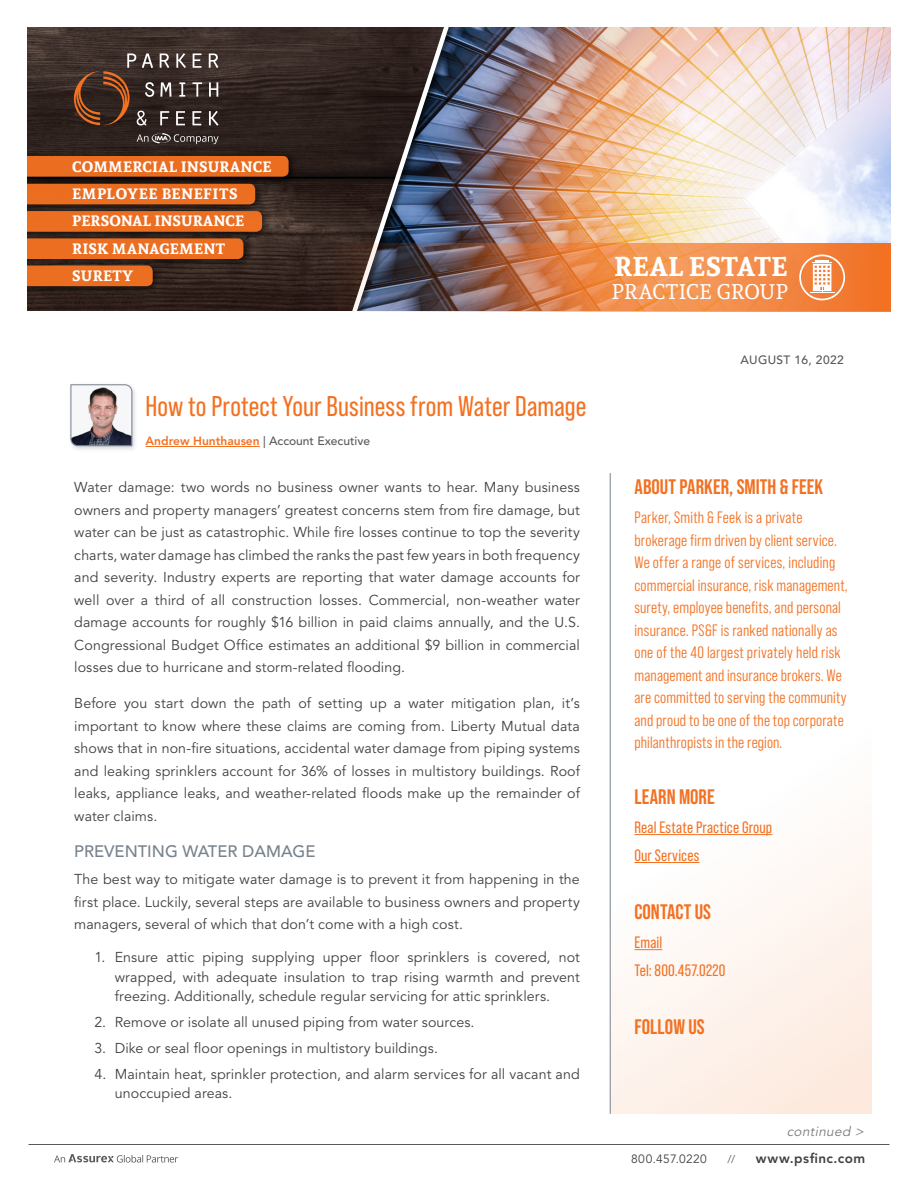
<style>
.page{position:relative;width:918px;height:1188px;background:#fff}
.page>*{position:absolute;margin:0;border:0;box-sizing:border-box;transform-origin:0 0}
.t1{font:28.5px "Bebas Neue Pro";letter-spacing:.005em;color:#f37121}
.t2{font:700 27px "Andada";letter-spacing:.01em;color:#fff}
.t3{font:700 21px "Bebas Neue Pro";letter-spacing:.005em;color:#f37121}
.t4{font:21px "Andada";letter-spacing:.01em;color:#fff}
.t5{font:16.5px/22.5px "Bebas Neue Pro Middle";letter-spacing:.01em;color:#f37121}
.t6{font:16.5px/27.9px "Bebas Neue Pro";letter-spacing:.01em;color:#f37121}
.t7{font:500 16.5px "Avenir LT Std";color:#77828d}
.t8{font:700 15px/27.3px "Andada";letter-spacing:.015em;color:#fff}
.t9{font:14.25px/22.5px "Avenir LT Std";letter-spacing:.005em;color:#414042;text-align:justify}
.t10{font:800 13.5px "Avenir LT Std";letter-spacing:.04em;color:#414042}
.t11{font:italic 13.5px "Avenir LT Std";color:#797a7d}
.t12{font:500 12px "Avenir LT Std";color:#58595b}
.t13{font:500 12px "Avenir LT Std";letter-spacing:.03em;color:#58595b}
.t14{font:12px "Avenir LT Std";letter-spacing:.03em;color:#414042}
.t15{font:11.25px "Avenir LT Std";color:#58595b}
.s1{font-weight:800;color:#f37121}
</style>
<div class="page">
<div style="left:610px;top:437px;width:262px;height:677px;background:linear-gradient(to bottom,#fff,#fdf1ea)"></div>
<hr style="left:28px;top:1144px;width:862px;height:1px;background:#58595b">
<svg style="left:54px;top:1154px;width:124px;height:9px"></svg>
<hr style="left:634px;top:834px;width:138px;height:1px;background:#f37121">
<hr style="left:634px;top:862px;width:65px;height:1px;background:#f37121">
<svg style="left:634px;top:949px;width:28px;height:1px"></svg>
<hr style="left:610px;top:473px;width:1px;height:641px;background:#77828d">
<hr style="left:146px;top:446px;width:114px;height:1px;background:#f37121">
<div style="left:68px;top:382px;width:70px;height:70px;background:#77828d;opacity:.35"></div>
<svg style="left:71px;top:384px;width:61px;height:62px"></svg>
<img style="left:27px;top:27px;width:864px;height:285px">
<p class="t8" style="left:72px;top:152px;width:201px">COMMERCIAL INSURANCE<br>EMPLOYEE BENEFITS<br>PERSONAL INSURANCE<br>RISK MANAGEMENT<br>SURETY</p>
<h1 class="t1" style="left:146px;top:390px;width:442px">How to Protect Your Business from Water Damage</h1>
<p class="t12" style="left:146px;top:434px;width:226px"><span class="s1">Andrew Hunthausen</span> | Account Executive</p>
<p class="t9" style="left:74px;top:477px;width:507px">Water damage: two words no business owner wants to hear. Many business owners and property managers’ greatest concerns stem from fire damage, but water can be just as catastrophic. While fire losses continue to top the severity charts, water damage has climbed the ranks the past few years in both frequency and severity. Industry experts are reporting that water damage accounts for well over a third of all construction losses. Commercial, non-weather water damage accounts for roughly $16 billion in paid claims annually, and the U.S.<br>Congressional Budget Office estimates an additional $9 billion in commercial losses due to hurricane and storm-related flooding.</p>
<p class="t9" style="left:74px;top:693px;width:507px">Before you start down the path of setting up a water mitigation plan, it’s important to know where these claims are coming from. Liberty Mutual data shows that in non-fire situations, accidental water damage from piping systems and leaking sprinklers account for 36% of losses in multistory buildings. Roof leaks, appliance leaks, and weather-related floods make up the remainder of water claims.</p>
<p class="t7" style="left:74px;top:842px;width:243px">PREVENTING WATER DAMAGE</p>
<p class="t9" style="left:74px;top:868px;width:507px">The best way to mitigate water damage is to prevent it from happening in the first place. Luckily, several steps are available to business owners and property managers, several of which that don’t come with a high cost.</p>
<p class="t9" style="left:115px;top:948px;width:467px;line-height:19.5px;text-indent:-20px">1. Ensure attic piping supplying upper floor sprinklers is covered, not wrapped, with adequate insulation to trap rising warmth and prevent freezing. Additionally, schedule regular servicing for attic sprinklers.</p>
<p class="t9" style="left:94px;top:1011px;width:382px">2. Remove or isolate all unused piping from water sources.</p>
<p class="t9" style="left:94px;top:1037px;width:345px">3. Dike or seal floor openings in multistory buildings.</p>
<p class="t9" style="left:115px;top:1065px;width:467px;line-height:19.5px;text-indent:-20px">4. Maintain heat, sprinkler protection, and alarm services for all vacant and unoccupied areas.</p>
<h2 class="t2" style="left:614px;top:248px;width:175px">REAL ESTATE</h2>
<h3 class="t4" style="left:612px;top:278px;width:178px">PRACTICE GROUP</h3>
<p class="t13" style="left:740px;top:352px;width:105px">AUGUST 16, 2022</p>
<h3 class="t3" style="left:634px;top:475px;width:190px">ABOUT PARKER, SMITH &amp; FEEK</h3>
<p class="t5" style="left:634px;top:506px;width:215px">Parker, Smith &amp; Feek is a private brokerage firm driven by client service.<br>We offer a range of services, including commercial insurance, risk management, surety, employee benefits, and personal insurance. PS&amp;F is ranked nationally as one of the 40 largest privately held risk management and insurance brokers. We are committed to serving the community and proud to be one of the top corporate philanthropists in the region.</p>
<h3 class="t3" style="left:634px;top:785px;width:82px">LEARN MORE</h3>
<p class="t6" style="left:634px;top:814px;width:139px">Real Estate Practice Group<br>Our Services</p>
<h3 class="t3" style="left:634px;top:900px;width:78px">CONTACT US</h3>
<p class="t6" style="left:634px;top:929px;width:93px">Email<br>Tel: 800.457.0220</p>
<h3 class="t3" style="left:634px;top:1015px;width:72px">FOLLOW US</h3>
<p class="t11" style="left:787px;top:1123px;width:81px">continued &gt;</p>
<p class="t14" style="left:631px;top:1152px;width:77px">800.457.0220</p>
<p class="t15" style="left:727px;top:1152px;width:9px">//</p>
<p class="t10" style="left:756px;top:1150px;width:111px">www.psfinc.com</p>
</div>
